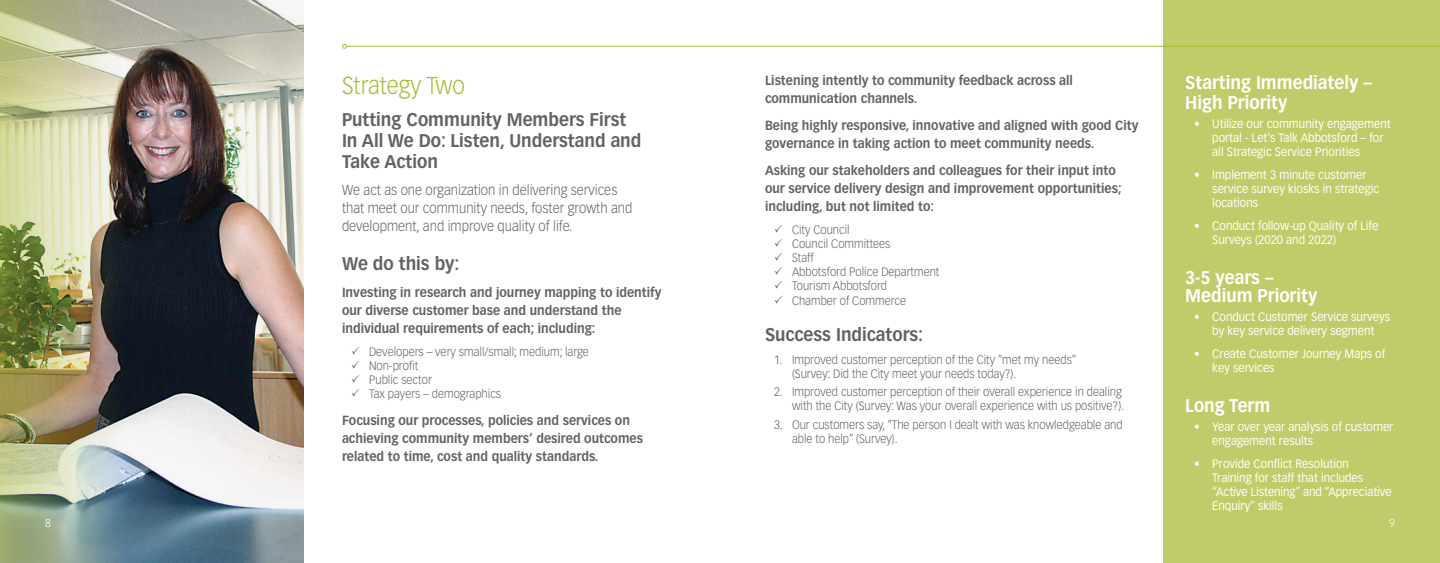
<style>
.page{position:relative;width:1440px;height:563px;background:#fff}
.page>*{position:absolute;margin:0;border:0;box-sizing:border-box;transform-origin:0 0}
.body_copy{font:300 24px "Vectora LT Std";color:#abba37;scale:.93 1}
.body_copy-2{font:700 18px/21px "Vectora LT Std";color:#636366;scale:.93 1}
.body_copy-3{font:700 18px/20px "Vectora LT Std";color:#fff;scale:.93 1}
.body_copy-4{font:300 14px/18px "Vectora LT Std";color:#636366;scale:.93 1}
.body_copy-5{font:700 13px/18px "Vectora LT Std";color:#636366;scale:.93 1}
.t1{font:300 12px/14px "Vectora LT Std";color:#636366;scale:.93 1}
.t2{font:12px/14px "Vectora LT Std";color:#fff;scale:.93 1}
.subheader_16{font:300 11.25px "Vectora LT Std";color:#fff}
</style>
<div class="page">
<img style="left:124px;top:0;width:179px;height:562px">
<div style="left:1164px;top:0;width:276px;height:562px;background:#c0cb69"></div>
<hr style="left:347px;top:46px;width:1093px;height:1px;background:#abba37">
<svg style="left:342px;top:44px;width:5px;height:5px"></svg>
<img style="left:0;top:0;width:124px;height:562px">
<p class="body_copy" style="left:342px;top:71px;width:134px">Strategy Two</p>
<p class="body_copy-2" style="left:342px;top:109px;width:324px">Putting Community Members First<br>In All We Do: Listen, Understand and<br>Take Action</p>
<p class="body_copy-4" style="left:342px;top:181px;width:314px">We act as one organization in delivering services that meet our community needs, foster growth and development, and improve quality of life.</p>
<p class="body_copy-2" style="left:342px;top:253px;width:128px">We do this by:</p>
<p class="body_copy-5" style="left:342px;top:283px;width:345px">Investing in research and journey mapping to identify our diverse customer base and understand the individual requirements of each; including:</p>
<p class="t1" style="left:351px;top:345px;width:257px">✓ Developers – very small/small; medium; large</p>
<p class="t1" style="left:351px;top:359px;width:74px">✓ Non-profit</p>
<p class="t1" style="left:351px;top:373px;width:89px">✓ Public sector</p>
<p class="t1" style="left:351px;top:387px;width:163px">✓ Tax payers – demographics</p>
<p class="body_copy-5" style="left:342px;top:411px;width:325px">Focusing our processes, policies and services on achieving community members‘ desired outcomes related to time, cost and quality standards.</p>
<p class="body_copy-5" style="left:765px;top:72px;width:333px">Listening intently to community feedback across all communication channels.</p>
<p class="body_copy-5" style="left:765px;top:117px;width:403px">Being highly responsive, innovative and aligned with good City governance in taking action to meet community needs.</p>
<p class="body_copy-5" style="left:765px;top:162px;width:385px">Asking our stakeholders and colleagues for their input into our service delivery design and improvement opportunities; including, but not limited to:</p>
<p class="t1" style="left:774px;top:223px;width:83px">✓ City Council</p>
<p class="t1" style="left:774px;top:237px;width:127px">✓ Council Committees</p>
<p class="t1" style="left:774px;top:251px;width:44px">✓ Staff</p>
<p class="t1" style="left:774px;top:265px;width:179px">✓ Abbotsford Police Department</p>
<p class="t1" style="left:774px;top:279px;width:123px">✓ Tourism Abbotsford</p>
<p class="t1" style="left:774px;top:293px;width:144px">✓ Chamber of Commerce</p>
<p class="body_copy-2" style="left:765px;top:323px;width:172px">Success Indicators:</p>
<p class="t1" style="left:792px;top:352px;width:307px;text-indent:-18px">1. Improved customer perception of the City “met my needs” (Survey: Did the City meet your needs today?).</p>
<p class="t1" style="left:774px;top:385px;width:378px;text-align:right">2. Improved customer perception of their overall experience in dealing with the City (Survey: Was your overall experience with us positive?).</p>
<p class="t1" style="left:792px;top:417px;width:357px;text-indent:-18px">3. Our customers say, “The person I dealt with was knowledgeable and able to help” (Survey).</p>
<p class="body_copy-3" style="left:1185px;top:73px;width:202px">Starting Immediately –<br>High Priority</p>
<p class="t2" style="left:1212px;top:116px;width:193px;text-indent:-18px">• Utilize our community engagement portal - Let’s Talk Abbotsford – for all Strategic Service Priorities</p>
<p class="t2" style="left:1212px;top:167px;width:181px;text-indent:-18px">• Implement 3 minute customer service survey kiosks in strategic locations</p>
<p class="t2" style="left:1212px;top:218px;width:180px;text-indent:-18px">• Conduct follow-up Quality of Life<br>Surveys (2020 and 2022)</p>
<p class="body_copy-3" style="left:1185px;top:269px;width:144px;line-height:18px">3-5 years –<br>Medium Priority</p>
<p class="t2" style="left:1194px;top:309px;width:212px;text-align:center">• Conduct Customer Service surveys by key service delivery segment</p>
<p class="t2" style="left:1212px;top:346px;width:188px;text-indent:-18px">• Create Customer Journey Maps of key services</p>
<p class="body_copy-3" style="left:1185px;top:396px;width:93px">Long Term</p>
<p class="t2" style="left:1212px;top:419px;width:196px;text-indent:-18px">• Year over year analysis of customer engagement results</p>
<p class="t2" style="left:1212px;top:456px;width:194px;text-indent:-18px">• Provide Conflict Resolution<br>Training for staff that includes “Active Listening” and “Appreciative<br>Enquiry” skills</p>
<p class="subheader_16" style="left:45px;top:516px;width:7px">8</p>
<p class="subheader_16" style="left:1389px;top:516px;width:7px">9</p>
</div>
